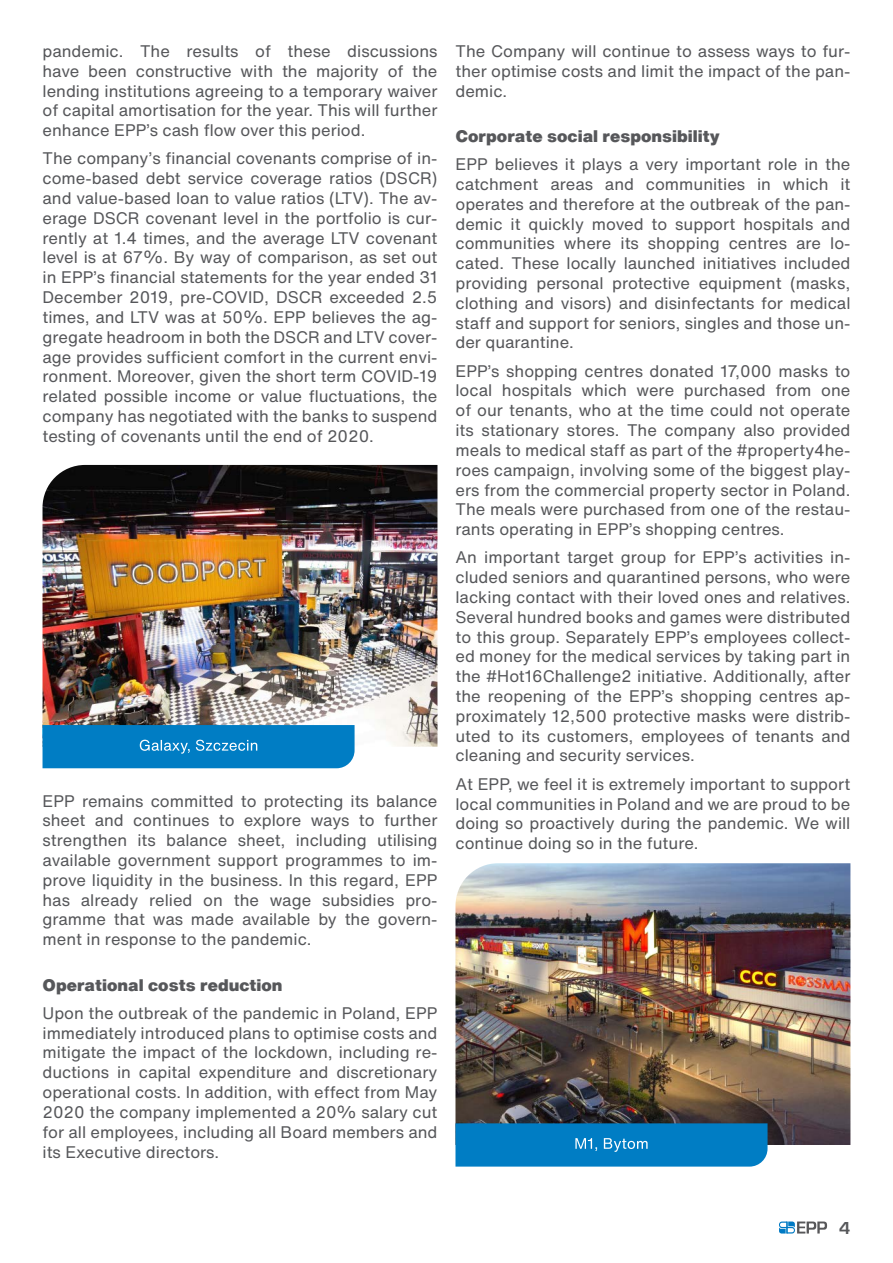
<style>
.page{position:relative;width:893px;height:1263px;background:#fff}
.page>*{position:absolute;margin:0;border:0;box-sizing:border-box;transform-origin:0 0}
.t1{font:700 18px "Eurostile";color:#56575a}
.t2{font:16.5px/19.8px "Helvetica Now Text";color:#56575a;text-align:justify}
.t3{font:900 16.5px "Helvetica Now Text";color:#56575a}
</style>
<div class="page">
<svg style="left:779px;top:1221px;width:48px;height:12px"></svg>
<img style="left:43px;top:465px;width:394px;height:282px">
<svg style="left:43px;top:725px;width:312px;height:43px;background:#0881c5"></svg>
<img style="left:455px;top:863px;width:395px;height:282px">
<div style="left:455px;top:1123px;width:312px;height:43px;background:#007dc4"></div>
<p class="t2" style="left:43px;top:41px;width:396px">pandemic. The results of these discussions have been constructive with the majority of the lending institutions agreeing to a temporary waiver of capital amortisation for the year. This will further enhance EPP’s cash flow over this period.</p>
<p class="t2" style="left:43px;top:148px;width:396px">The company’s financial covenants comprise of in&shy;come-based debt service coverage ratios (DSCR) and value-based loan to value ratios (LTV). The av&shy;erage DSCR covenant level in the portfolio is cur&shy;rently at 1.4 times, and the average LTV covenant level is at 67%. By way of comparison, as set out in EPP’s financial statements for the year ended 31<br>December 2019, pre-COVID, DSCR exceeded 2.5 times, and LTV was at 50%. EPP believes the ag&shy;gregate headroom in both the DSCR and LTV cover&shy;age provides sufficient comfort in the current envi&shy;ronment. Moreover, given the short term COVID-19 related possible income or value fluctuations, the company has negotiated with the banks to suspend testing of covenants until the end of 2020.</p>
<p class="t2" style="left:43px;top:790px;width:396px">EPP remains committed to protecting its balance sheet and continues to explore ways to further strengthen its balance sheet, including utilising available government support programmes to im&shy;prove liquidity in the business. In this regard, EPP has already relied on the wage subsidies pro&shy;gramme that was made available by the govern&shy;ment in response to the pandemic.</p>
<p class="t3" style="left:43px;top:972px;width:242px">Operational costs reduction</p>
<p class="t2" style="left:43px;top:1003px;width:396px">Upon the outbreak of the pandemic in Poland, EPP immediately introduced plans to optimise costs and mitigate the impact of the lockdown, including re&shy;ductions in capital expenditure and discretionary operational costs. In addition, with effect from May 2020 the company implemented a 20% salary cut for all employees, including all Board members and its Executive directors.</p>
<p class="t2" style="left:455px;top:41px;width:396px">The Company will continue to assess ways to fur&shy;ther optimise costs and limit the impact of the pan&shy;demic.</p>
<p class="t3" style="left:455px;top:124px;width:266px">Corporate social responsibility</p>
<p class="t2" style="left:455px;top:154px;width:396px">EPP believes it plays a very important role in the catchment areas and communities in which it operates and therefore at the outbreak of the pan&shy;demic it quickly moved to support hospitals and communities where its shopping centres are lo&shy;cated. These locally launched initiatives included providing personal protective equipment (masks, clothing and visors) and disinfectants for medical staff and support for seniors, singles and those un&shy;der quarantine.</p>
<p class="t2" style="left:455px;top:360px;width:396px">EPP’s shopping centres donated 17,000 masks to local hospitals which were purchased from one of our tenants, who at the time could not operate its stationary stores. The company also provided meals to medical staff as part of the #property4he&shy;roes campaign, involving some of the biggest play&shy;ers from the commercial property sector in Poland.<br>The meals were purchased from one of the restau&shy;rants operating in EPP’s shopping centres.</p>
<p class="t2" style="left:455px;top:547px;width:396px">An important target group for EPP’s activities in&shy;cluded seniors and quarantined persons, who were lacking contact with their loved ones and relatives.<br>Several hundred books and games were distributed to this group. Separately EPP’s employees collect&shy;ed money for the medical services by taking part in the #Hot16Challenge2 initiative. Additionally, after the reopening of the EPP’s shopping centres ap&shy;proximately 12,500 protective masks were distrib&shy;uted to its customers, employees of tenants and cleaning and security services.</p>
<p class="t2" style="left:455px;top:773px;width:396px">At EPP, we feel it is extremely important to support local communities in Poland and we are proud to be doing so proactively during the pandemic. We will continue doing so in the future.</p>
<p class="t1" style="left:839px;top:1217px;width:13px">4</p>
</div>
